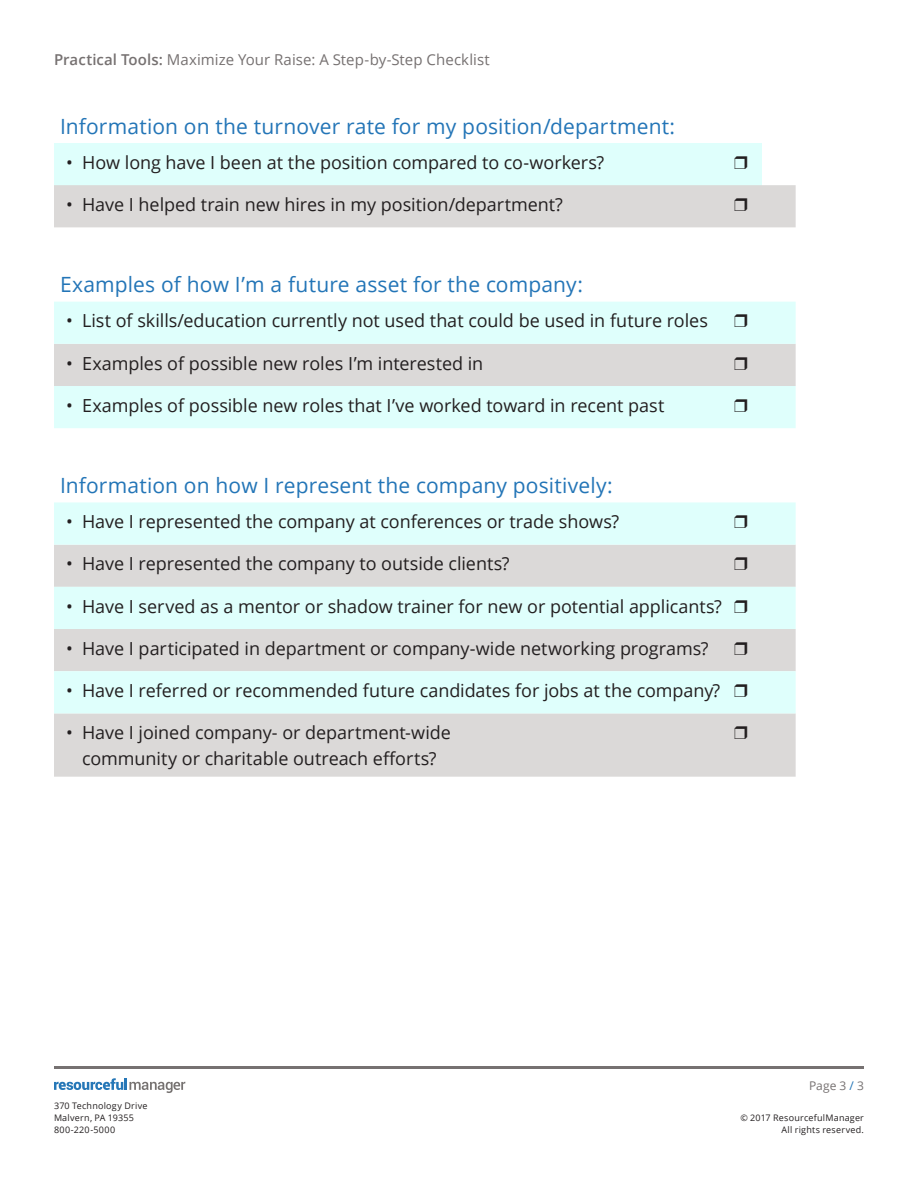
<style>
.page{position:relative;width:918px;height:1188px;background:#fff}
.page>*{position:absolute;margin:0;border:0;box-sizing:border-box;transform-origin:0 0}
.Body_Copy{font:21px "Open Sans";letter-spacing:.005em;color:#2375b7}
.Body_Copy-2{font:18px/25.5px "Open Sans";letter-spacing:-.005em;color:#231f20;text-align:center}
.t1{font:15px "Open Sans";letter-spacing:.005em;color:#767171}
.t2{font:12px "Open Sans";color:#767171}
.t3{font:9px/12px "Open Sans";letter-spacing:.025em;color:#231f20}
.s1{font-weight:600}
.s2{color:#2375b7}
</style>
<div class="page">
<svg style="left:54px;top:1078px;width:131px;height:15px"></svg>
<hr style="left:55px;top:1066px;width:809px;height:3px;background:#767171">
<div style="left:54px;top:143px;width:708px;height:42px;background:#dffffc"></div>
<svg style="left:54px;top:185px;width:742px;height:592px;fill:#dbd9d8"></svg>
<svg style="left:54px;top:302px;width:742px;height:411px;fill:#dffffc"></svg>
<svg style="left:735px;top:198px;width:12px;height:13px"></svg>
<svg style="left:735px;top:315px;width:12px;height:12px"></svg>
<svg style="left:735px;top:357px;width:12px;height:13px"></svg>
<svg style="left:735px;top:399px;width:12px;height:13px"></svg>
<svg style="left:735px;top:515px;width:12px;height:13px"></svg>
<svg style="left:735px;top:558px;width:12px;height:12px"></svg>
<svg style="left:735px;top:600px;width:12px;height:13px"></svg>
<svg style="left:735px;top:642px;width:12px;height:13px"></svg>
<svg style="left:735px;top:684px;width:12px;height:13px"></svg>
<svg style="left:735px;top:726px;width:12px;height:13px"></svg>
<p class="t1" style="left:54px;top:50px;width:437px"><span class="s1">Practical Tools:</span> Maximize Your Raise: A Step-by-Step Checklist</p>
<p class="Body_Copy" style="left:60px;top:112px;width:617px">Information on the turnover rate for my position/department:</p>
<p class="Body_Copy-2" style="left:66px;top:149px;width:540px">• How long have I been at the position compared to co-workers?</p>
<p class="Body_Copy-2" style="left:66px;top:191px;width:499px">• Have I helped train new hires in my position/department?</p>
<p class="Body_Copy" style="left:60px;top:270px;width:524px">Examples of how I’m a future asset for the company:</p>
<p class="Body_Copy-2" style="left:66px;top:308px;width:644px">• List of skills/education currently not used that could be used in future roles</p>
<p class="Body_Copy-2" style="left:66px;top:350px;width:419px">• Examples of possible new roles I’m interested in</p>
<p class="Body_Copy-2" style="left:66px;top:392px;width:600px">• Examples of possible new roles that I’ve worked toward in recent past</p>
<p class="Body_Copy" style="left:60px;top:471px;width:554px">Information on how I represent the company positively:</p>
<p class="Body_Copy-2" style="left:66px;top:508px;width:555px">• Have I represented the company at conferences or trade shows?</p>
<p class="Body_Copy-2" style="left:66px;top:551px;width:445px">• Have I represented the company to outside clients?</p>
<p class="Body_Copy-2" style="left:66px;top:593px;width:658px">• Have I served as a mentor or shadow trainer for new or potential applicants?</p>
<p class="Body_Copy-2" style="left:66px;top:635px;width:644px">• Have I participated in department or company-wide networking programs?</p>
<p class="Body_Copy-2" style="left:66px;top:677px;width:656px">• Have I referred or recommended future candidates for jobs at the company?</p>
<p class="Body_Copy-2" style="left:66px;top:719px;width:386px">• Have I joined company- or department-wide community or charitable outreach efforts?</p>
<p class="t2" style="left:809px;top:1077px;width:56px">Page 3 <span class="s2">/</span> 3</p>
<p class="t3" style="left:54px;top:1100px;width:95px">370 Technology Drive<br>Malvern, PA 19355<br>800-220-5000</p>
<p class="t3" style="left:740px;top:1112px;width:125px;text-align:right">© 2017 ResourcefulManager<br>All rights reserved.</p>
</div>
